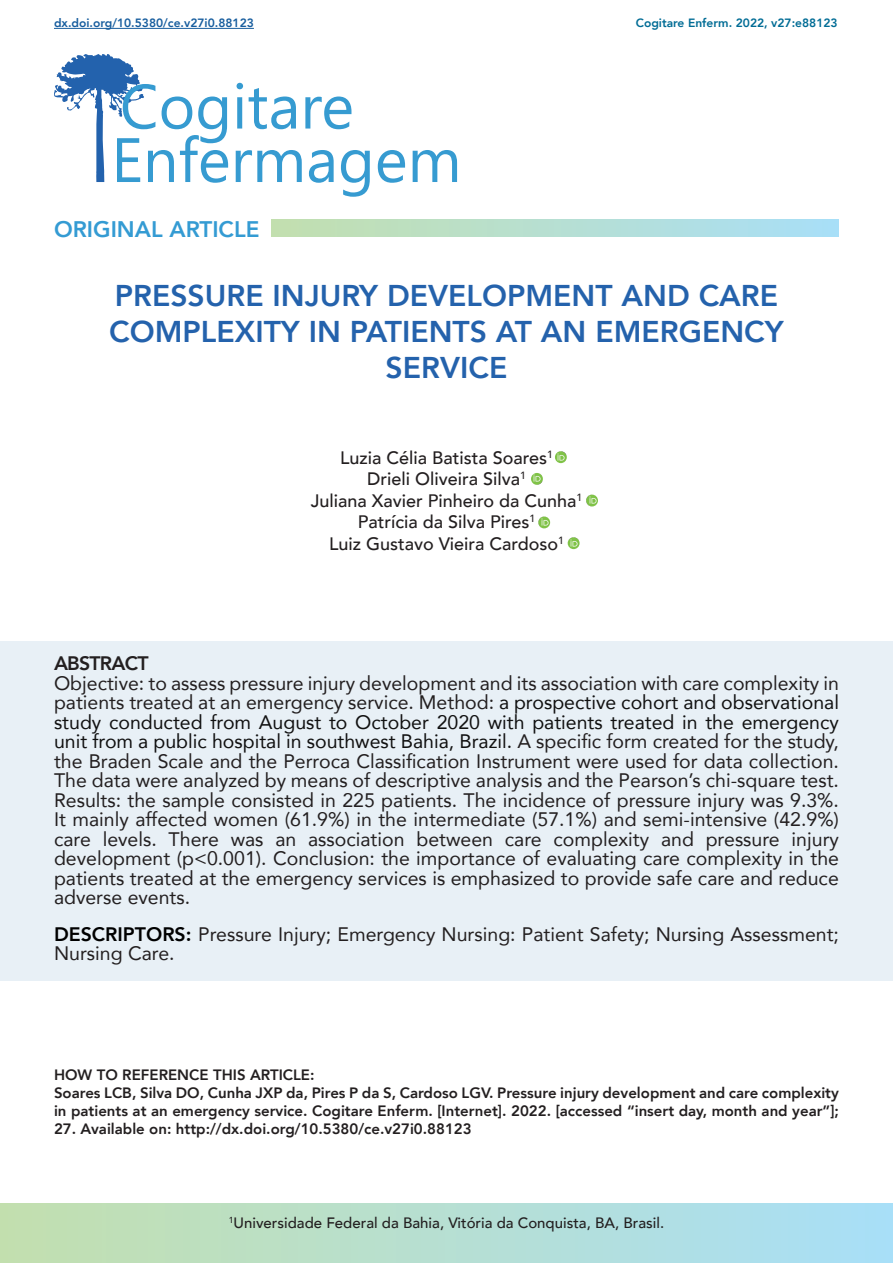
<style>
.page{position:relative;width:893px;height:1263px;background:#fff}
.page>*{position:absolute;margin:0;border:0;box-sizing:border-box;transform-origin:0 0}
.t1{font:800 30px/36px "Avenir";color:#2462ac;text-align:center}
.t2{font:800 22.5px "Avenir";color:#349bd3}
.TEXTO{font:19.5px/19.5px "Avenir";color:#231f20;text-align:justify}
.t3{font:800 19.5px "Avenir";letter-spacing:-.04em;color:#231f20}
.t4{font:500 18px "Avenir";color:#231f20}
.t5{font:800 15px/18px "Avenir";color:#231f20}
.t6{font:500 15px "Avenir";color:#231f20}
.t7{font:500 12px "Avenir";color:#231f20}
.t8{font:800 12px "Avenir";color:#175d9e}
.t9{font:800 12px "Avenir";color:#006c95}
.s1{color:#111}
.s2{font-weight:800;color:#000}
</style>
<div class="page">
<svg style="left:236px;top:150px;width:66px;height:32px"></svg>
<svg style="left:309px;top:150px;width:25px;height:33px"></svg>
<svg style="left:341px;top:150px;width:29px;height:47px"></svg>
<svg style="left:378px;top:150px;width:27px;height:33px"></svg>
<svg style="left:413px;top:150px;width:44px;height:32px"></svg>
<svg style="left:54px;top:54px;width:174px;height:129px"></svg>
<svg style="left:237px;top:83px;width:6px;height:46px"></svg>
<svg style="left:249px;top:88px;width:47px;height:41px"></svg>
<svg style="left:305px;top:97px;width:46px;height:32px"></svg>
<div style="left:271px;top:220px;width:568px;height:16px;background:linear-gradient(to right,#c3dfae,#a9dff7)"></div>
<div style="left:0;top:641px;width:893px;height:339px;background:#e8f0f6"></div>
<hr style="left:54px;top:28px;width:200px;height:1px;background:#175d9e">
<div style="left:0;top:1204px;width:893px;height:59px;background:linear-gradient(to right,#c3dfae,#a9dff7)"></div>
<svg style="left:555px;top:451px;width:12px;height:12px"></svg>
<svg style="left:531px;top:473px;width:12px;height:12px"></svg>
<svg style="left:568px;top:537px;width:12px;height:12px"></svg>
<svg style="left:538px;top:516px;width:12px;height:12px"></svg>
<svg style="left:586px;top:495px;width:12px;height:11px"></svg>
<p class="t8" style="left:54px;top:12px;width:201px">dx.doi.org/10.5380/ce.v27i0.88123</p>
<p class="t2" style="left:54px;top:209px;width:207px">ORIGINAL ARTICLE</p>
<p class="t9" style="left:636px;top:12px;width:203px">Cogitare Enferm. 2022, v27:e88123</p>
<p class="t1" style="left:109px;top:276px;width:676px">PRESSURE INJURY DEVELOPMENT AND CARE<br>COMPLEXITY IN PATIENTS AT AN EMERGENCY<br>SERVICE</p>
<p class="t4" style="left:340px;top:442px;width:214px">Luzia Célia Batista Soares<sup>1</sup></p>
<p class="t4" style="left:367px;top:463px;width:160px">Drieli Oliveira Silva<sup>1</sup></p>
<p class="t4" style="left:311px;top:485px;width:273px">Juliana Xavier Pinheiro da Cunha<sup>1</sup></p>
<p class="t4" style="left:358px;top:507px;width:179px">Patrícia da Silva Pires<sup>1</sup></p>
<p class="t4" style="left:329px;top:528px;width:236px">Luiz Gustavo Vieira Cardoso<sup>1</sup></p>
<p class="t3" style="left:54px;top:646px;width:96px">ABSTRACT</p>
<p class="TEXTO" style="left:54px;top:672px;width:786px">Objective: to assess pressure injury development and its association with care complexity in patients treated at an emergency service. Method: <span class="s1">a prospective cohort and observational study conducted from August to October 2020 with patients treated in the emergency unit from a public hospital in southwest Bahia, Brazil.</span> A specific form created for the study, the Braden Scale and the Perroca Classification Instrument were used for data collection.<br>The data were analyzed by means of descriptive analysis and the Pearson’s chi-square test.<br>Results: the sample consisted in 225 patients. The incidence of pressure injury was 9.3%.<br>It mainly affected women (61.9%) in the intermediate (57.1%) and semi-intensive (42.9%) care levels. There was an association between care complexity and pressure injury development (p&lt;0.001). Conclusion: the importance of evaluating care complexity in the patients treated at the emergency services is emphasized to provide safe care and reduce adverse events.</p>
<p class="TEXTO" style="left:54px;top:923px;width:786px"><span class="s2">DESCRIPTORS:</span> Pressure Injury; Emergency Nursing: Patient Safety; Nursing Assessment;<br>Nursing Care.</p>
<p class="t5" style="left:54px;top:1064px;width:262px">HOW TO REFERENCE THIS ARTICLE:</p>
<p class="t5" style="left:54px;top:1082px;width:786px">Soares LCB, Silva DO, Cunha JXP da, Pires P da S, Cardoso LGV. Pressure injury development and care complexity in patients at an emergency service. Cogitare Enferm. [Internet]. 2022. [accessed “insert day, month and year”];</p>
<p class="t5" style="left:54px;top:1118px;width:419px">27. Available on: http://dx.doi.org/10.5380/ce.v27i0.88123</p>
<p class="t6" style="left:229px;top:1210px;width:437px"><sup>1</sup>Universidade Federal da Bahia, Vitória da Conquista, BA, Brasil.</p>
<p class="t7" style="left:215px;top:1215px;width:464px">Pressure injury development and care complexity in patients at an emergency service</p>
</div>
